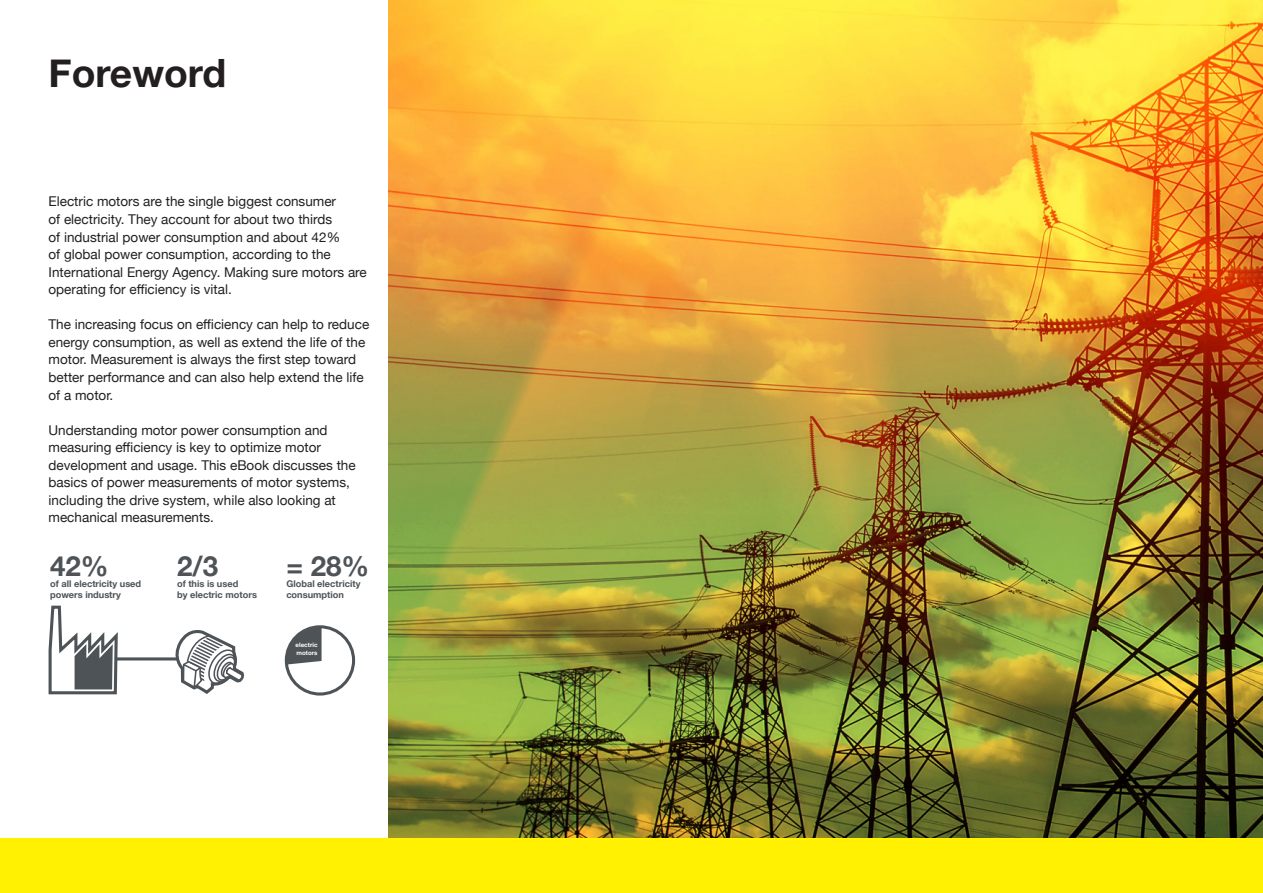
<style>
.page{position:relative;width:1263px;height:893px;background:#fff}
.page>*{position:absolute;margin:0;border:0;box-sizing:border-box;transform-origin:0 0}
.Subkop{font:700 39px "Helvetica Neue";color:#231f20}
.t1{font:700 27.75px "Helvetica Neue";color:#4d5357}
.Body{font:13.5px/17.5px "Helvetica Neue";color:#231f20}
.t2{font:700 9.3px/11.1px "Helvetica Neue";color:#4d5357}
.t3{font:700 6.15px/7.4px "Helvetica Neue";color:#fff}
</style>
<div class="page">
<img style="left:388px;top:0;width:875px;height:839px">
<svg style="left:172px;top:630px;width:72px;height:64px"></svg>
<svg style="left:284px;top:625px;width:72px;height:71px"></svg>
<hr style="left:116px;top:657px;width:62px;height:3px;background:#4d5357">
<svg style="left:49px;top:605px;width:70px;height:90px"></svg>
<div style="left:0;top:839px;width:1263px;height:54px;background:#fff101"></div>
<p class="Subkop" style="left:49px;top:42px;width:179px">Foreword</p>
<p class="Body" style="left:49px;top:194px;width:320px">Electric motors are the single biggest consumer<br>of electricity. They account for about two thirds<br>of industrial power consumption and about 42%<br>of global power consumption, according to the International Energy Agency. Making sure motors are operating for efficiency is vital.</p>
<p class="Body" style="left:49px;top:316px;width:322px">The increasing focus on efficiency can help to reduce energy consumption, as well as extend the life of the motor. Measurement is always the first step toward better performance and can also help extend the life of a motor.</p>
<p class="Body" style="left:49px;top:422px;width:309px">Understanding motor power consumption and measuring efficiency is key to optimize motor development and usage. This eBook discusses the basics of power measurements of motor systems, including the drive system, while also looking at mechanical measurements.</p>
<p class="t1" style="left:50px;top:544px;width:60px">42%</p>
<p class="t2" style="left:50px;top:578px;width:93px">of all electricity used powers industry</p>
<p class="t1" style="left:177px;top:544px;width:43px">2/3</p>
<p class="t2" style="left:177px;top:578px;width:81px">of this is used<br>by electric motors</p>
<p class="t1" style="left:286px;top:544px;width:84px">= 28%</p>
<p class="t2" style="left:286px;top:578px;width:76px">Global electricity consumption</p>
<p class="t3" style="left:296px;top:642px;width:23px">electric motors</p>
</div>
